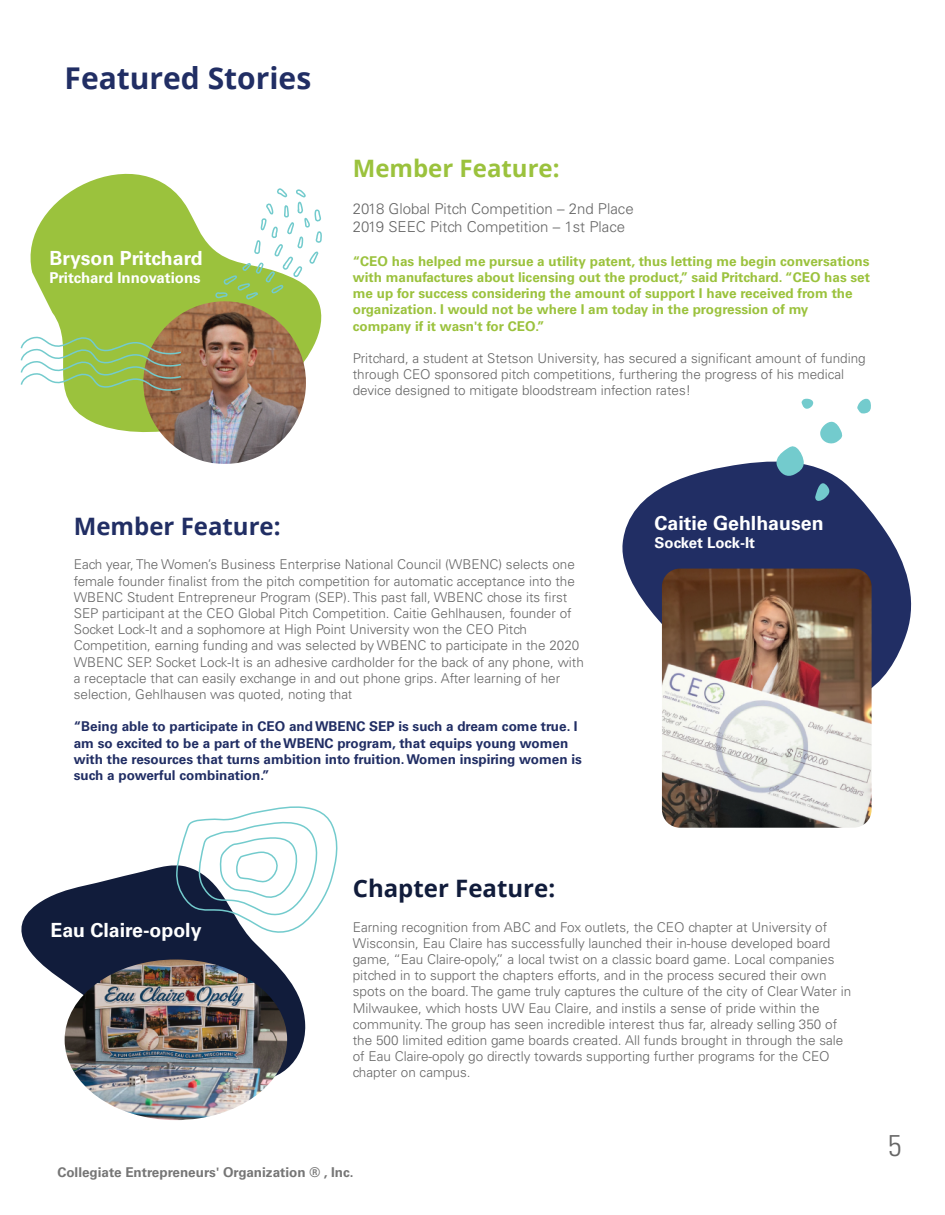
<style>
.page{position:relative;width:945px;height:1215px;background:#fff}
.page>*{position:absolute;margin:0;border:0;box-sizing:border-box;transform-origin:0 0}
.t1{font:700 30px "Open Sans";color:#212e64}
.t2{font:300 condensed 30px "Univers LT Std";color:#666}
.t3{font:700 24px "Open Sans";color:#111c3b}
.t4{font:700 24px "Open Sans";color:#9bc23d}
.t5{font:700 24px "Open Sans";color:#212e64}
.t6{font:700 19.5px "Univers LT Std";color:#fff}
.t7{font:300 15px/18px "Univers LT Std";color:#666}
.t8{font:700 15px "Univers LT Std";color:#fff}
.t9{font:300 13.5px/16.2px "Univers LT Std";color:#666}
.t10{font:700 13.5px/16.2px "Univers LT Std";color:#9bc23d}
.t11{font:700 13.5px/16.2px "Univers LT Std";color:#212e64}
.t12{font:700 13.5px "Univers LT Std";color:#666}
.s1{font-stretch:condensed}
</style>
<div class="page">
<svg style="left:622px;top:461px;width:290px;height:227px;fill:#212e64"></svg>
<svg style="left:30px;top:173px;width:292px;height:274px;fill:#9bc23d"></svg>
<img style="left:143px;top:301px;width:163px;height:163px;border-radius:81px">
<svg style="left:776px;top:446px;width:28px;height:32px"></svg>
<svg style="left:820px;top:421px;width:23px;height:23px"></svg>
<svg style="left:815px;top:477px;width:16px;height:26px"></svg>
<svg style="left:857px;top:398px;width:14px;height:16px"></svg>
<svg style="left:802px;top:398px;width:11px;height:11px"></svg>
<svg style="left:20px;top:333px;width:163px;height:59px"></svg>
<svg style="left:21px;top:865px;width:285px;height:204px;fill:#111c3b"></svg>
<svg style="left:175px;top:806px;width:163px;height:130px"></svg>
<img style="left:65px;top:959px;width:222px;height:161px">
<svg style="left:215px;top:186px;width:107px;height:113px"></svg>
<img style="left:662px;top:569px;width:210px;height:259px">
<h1 class="t1" style="left:65px;top:57px;width:248px">Featured Stories</h1>
<h3 class="t6" style="left:49px;top:246px;width:155px">Bryson Pritchard</h3>
<p class="t8" style="left:49px;top:269px;width:153px">Pritchard Innovations</p>
<h2 class="t4" style="left:353px;top:152px;width:208px">Member Feature:</h2>
<p class="t7" style="left:353px;top:199px;width:283px">2018 Global Pitch Competition – 2nd Place<br>2019 SEEC Pitch Competition – 1st Place</p>
<p class="t10" style="left:353px;top:253px;width:519px">“CEO has helped me pursue a utility patent, thus letting me begin conversations with manufactures about licensing out the product,” said Pritchard. “CEO has set me up for success considering the amount of support I have received from the organization. I would not be where I am today in the progression of my company if it wasn't for CEO.”</p>
<p class="t9" style="left:353px;top:350px;width:515px">Pritchard, a student at Stetson University, has secured a significant amount of funding through CEO sponsored pitch competitions, furthering the progress of his medical device designed to mitigate bloodstream infection rates!</p>
<h2 class="t5" style="left:74px;top:509px;width:208px">Member Feature:</h2>
<p class="t9" style="left:74px;top:557px;width:512px">Each year, The Women’s Business Enterprise National Council (WBENC) selects one female founder finalist from the pitch competition for automatic acceptance into the WBENC Student Entrepreneur Program (SEP). This past fall, WBENC chose its first SEP participant at the CEO Global Pitch Competition. Caitie Gehlhausen, founder of Socket Lock-It and a sophomore at High Point University won the CEO Pitch Competition, earning funding and was selected by WBENC to participate in the 2020<br>WBENC SEP. Socket Lock-It is an adhesive cardholder for the back of any phone, with a receptacle that can easily exchange in and out phone grips. After learning of her selection, Gehlhausen was quoted, noting tha<span class="s1">t</span></p>
<p class="t11" style="left:74px;top:719px;width:510px">“Being able to participate in CEO and WBENC SEP is such a dream come true. I am so excited to be a part of the WBENC program, that equips young women with the resources that turns ambition into fruition. Women inspiring women is such a powerful combination.”</p>
<h3 class="t6" style="left:655px;top:512px;width:171px">Caitie Gehlhausen</h3>
<p class="t8" style="left:655px;top:534px;width:102px">Socket Lock-It</p>
<h3 class="t6" style="left:50px;top:919px;width:153px">Eau Claire-opoly</h3>
<h2 class="t3" style="left:353px;top:872px;width:204px">Chapter Feature:</h2>
<p class="t9" style="left:353px;top:919px;width:500px">Earning recognition from ABC and Fox outlets, the CEO chapter at University of Wisconsin, Eau Claire has successfully launched their in-house developed board game, “Eau Claire-opoly,” a local twist on a classic board game. Local companies pitched in to support the chapters efforts, and in the process secured their own spots on the board. The game truly captures the culture of the city of Clear Water in Milwaukee, which hosts UW Eau Claire, and instils a sense of pride within the community. The group has seen incredible interest thus far, already selling 350 of the 500 limited edition game boards created. All funds brought in through the sale of Eau Claire-opoly go directly towards supporting further programs for the CEO chapter on campus.</p>
<p class="t12" style="left:57px;top:1164px;width:298px">Collegiate Entrepreneurs' Organization ® , Inc.</p>
<h1 class="t2" style="left:888px;top:1128px;width:14px">5</h1>
</div>
